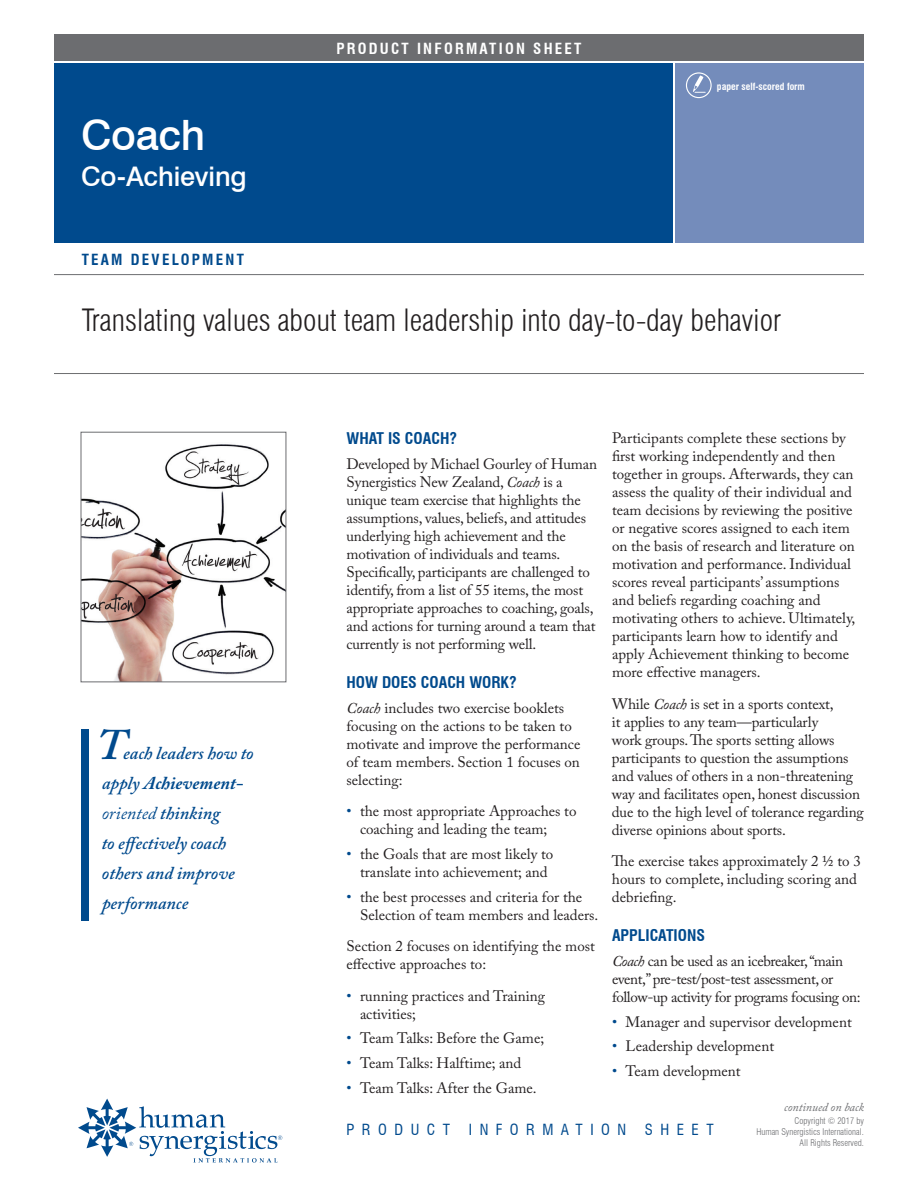
<style>
.page{position:relative;width:918px;height:1188px;background:#fff}
.page>*{position:absolute;margin:0;border:0;box-sizing:border-box;transform-origin:0 0}
.t1{font:italic 600 43.5px "Adobe Caslon Pro";color:#004a8d}
.t2{font:500 41.85px "Swiss 721 BT";letter-spacing:-.005em;color:#fff}
.t3{font:300 condensed 30px "Swiss 721 BT";color:#231f20}
.t4{font:500 27px "Swiss 721 BT";letter-spacing:-.005em;color:#fff}
.t5{font:italic 600 18px/30px "Adobe Caslon Pro";color:#004a8d}
.t6{font:700 condensed 15.75px "Swiss 721 BT";color:#004a8d}
.t7{font:15px/18px "Adobe Caslon Pro";color:#231f20}
.t8{font:15px/18px "Adobe Caslon Pro";letter-spacing:-.025em;color:#231f20}
.t9{font:condensed 15px "Swiss 721 BT";letter-spacing:.5em;color:#004a8d}
.t10{font:700 condensed 15px "Swiss 721 BT";letter-spacing:.15em;color:#fff}
.t11{font:700 condensed 15px "Swiss 721 BT";letter-spacing:.15em;color:#004a8d}
.t12{font:italic 12px "Adobe Caslon Pro";color:#6c6d70}
.t13{font:700 condensed 9.75px "Swiss 721 BT";color:#fff}
.t14{font:300 condensed 9px/10.8px "Swiss 721 BT";color:#6c6d70;text-align:right}
.s1{font-weight:700}
.s2{font-weight:400}
.s3{font-style:italic}
.s4{color:#004a8d}
</style>
<div class="page">
<div style="left:676px;top:64px;width:188px;height:179px;background:#748cbb"></div>
<div style="left:54px;top:34px;width:810px;height:27px;background:#6c6d70"></div>
<div style="left:54px;top:64px;width:619px;height:179px;background:#004a8d"></div>
<svg style="left:78px;top:1099px;width:204px;height:64px"></svg>
<hr style="left:54px;top:373px;width:810px;height:1px;background:#6c6d70">
<hr style="left:54px;top:274px;width:810px;height:1px;background:#6c6d70">
<img style="left:83px;top:444px;width:201px;height:236px">
<div style="left:81px;top:432px;width:205px;height:250px;border:1px solid #6c6d70"></div>
<svg style="left:686px;top:73px;width:25px;height:25px"></svg>
<div style="left:686px;top:72px;width:26px;height:26px;border:1px solid #fff;border-radius:50%"></div>
<svg style="left:693px;top:75px;width:13px;height:18px"></svg>
<div style="left:81px;top:729px;width:8px;height:192px;background:#004a8d"></div>
<h2 class="t2" style="left:81px;top:109px;width:126px">Coach</h2>
<h3 class="t4" style="left:81px;top:160px;width:167px">Co-Achieving</h3>
<p class="t11" style="left:82px;top:251px;width:164px">TEAM DEVELOPMENT</p>
<p class="t10" style="left:336px;top:40px;width:247px">PRODUCT INFORMATION SHEET</p>
<p class="t13" style="left:717px;top:80px;width:89px">paper self-scored form</p>
<h3 class="t3" style="left:82px;top:302px;width:701px">Translating values about team leadership into day-to-day behavior</h3>
<h1 class="t1" style="left:97px;top:718px;width:30px">T</h1>
<p class="t5" style="left:102px;top:738px;width:153px;text-indent:21px">each leaders how to apply <span class="s1">Achievement&shy;</span><span class="s2">oriented</span> thinking<br>to effectively coach others and improve performance</p>
<p class="t6" style="left:346px;top:429px;width:112px">WHAT IS COACH?</p>
<p class="t7" style="left:346px;top:455px;width:252px">Developed by Michael Gourley of Human Synergistics New Zealand, <span class="s3">Coach</span> is a unique team exercise that highlights the assumptions, values, beliefs, and attitudes underlying high achievement and the motivation of individuals and teams.<br>Specifically, participants are challenged to identify, from a list of 55 items, the most appropriate approaches to coaching, goals, and actions for turning around a team that currently is not performing well.</p>
<p class="t6" style="left:346px;top:673px;width:172px">HOW DOES COACH WORK?</p>
<p class="t7" style="left:346px;top:698px;width:236px"><span class="s3">Coach</span> includes two exercise booklets focusing on the actions to be taken to motivate and improve the performance of team members. Section 1 focuses on selecting:</p>
<p class="t7" style="left:360px;top:802px;width:218px;text-indent:-14px"><span class="s4">•</span> the most appropriate Approaches to coaching and leading the team;</p>
<p class="t7" style="left:346px;top:845px;width:208px;text-align:center"><span class="s4">•</span> the Goals that are most likely to translate into achievement; and</p>
<p class="t7" style="left:360px;top:887px;width:240px;text-indent:-14px"><span class="s4">•</span> the best processes and criteria for the<br>Selection of team members and leaders.</p>
<p class="t7" style="left:346px;top:937px;width:250px">Section 2 focuses on identifying the most effective approaches to:</p>
<p class="t7" style="left:360px;top:986px;width:187px;text-indent:-14px"><span class="s4">•</span> running practices and Training activities;</p>
<p class="t7" style="left:346px;top:1029px;width:199px"><span class="s4">•</span> Team Talks: Before the Game;</p>
<p class="t7" style="left:346px;top:1054px;width:176px"><span class="s4">•</span> Team Talks: Halftime; and</p>
<p class="t7" style="left:346px;top:1079px;width:192px"><span class="s4">•</span> Team Talks: After the Game.</p>
<p class="t7" style="left:612px;top:429px;width:245px">Participants complete these sections by first working independently and then together in groups. Afterwards, they can assess the quality of their individual and team decisions by reviewing the positive or negative scores assigned to each item on the basis of research and literature on motivation and performance. Individual scores reveal participants’ assumptions and beliefs regarding coaching and motivating others to achieve. Ultimately, participants learn how to identify and apply Achievement thinking to become more effective managers.</p>
<p class="t7" style="left:612px;top:694px;width:253px">While <span class="s3">Coach</span> is set in a sports context,<br>it applies to any team—particularly<br>work groups. The sports setting allows participants to question the assumptions and values of others in a non-threatening way and facilitates open, honest discussion due to the high level of tolerance regarding diverse opinions about sports.</p>
<p class="t7" style="left:612px;top:852px;width:251px">The exercise takes approximately 2 ½ to 3 hours to complete, including scoring and debriefing.</p>
<p class="t6" style="left:612px;top:926px;width:95px">APPLICATIONS</p>
<p class="t8" style="left:612px;top:952px;width:250px"><span class="s3">Coach</span> can be used as an icebreaker, “main event,” pre-test/post-test assessment, or follow-up activity for programs focusing on:</p>
<p class="t7" style="left:612px;top:1012px;width:241px"><span class="s4">•</span> Manager and supervisor development</p>
<p class="t7" style="left:612px;top:1037px;width:164px"><span class="s4">•</span> Leadership development</p>
<p class="t7" style="left:612px;top:1062px;width:130px"><span class="s4">•</span> Team development</p>
<p class="t12" style="left:784px;top:1100px;width:81px">continued on back</p>
<p class="t9" style="left:346px;top:1121px;width:369px">PRODUCT INFORMATION SHEET</p>
<p class="t14" style="left:756px;top:1116px;width:109px">Copyright © 2017 by<br>Human Synergistics International.<br>All Rights Reserved.</p>
</div>
